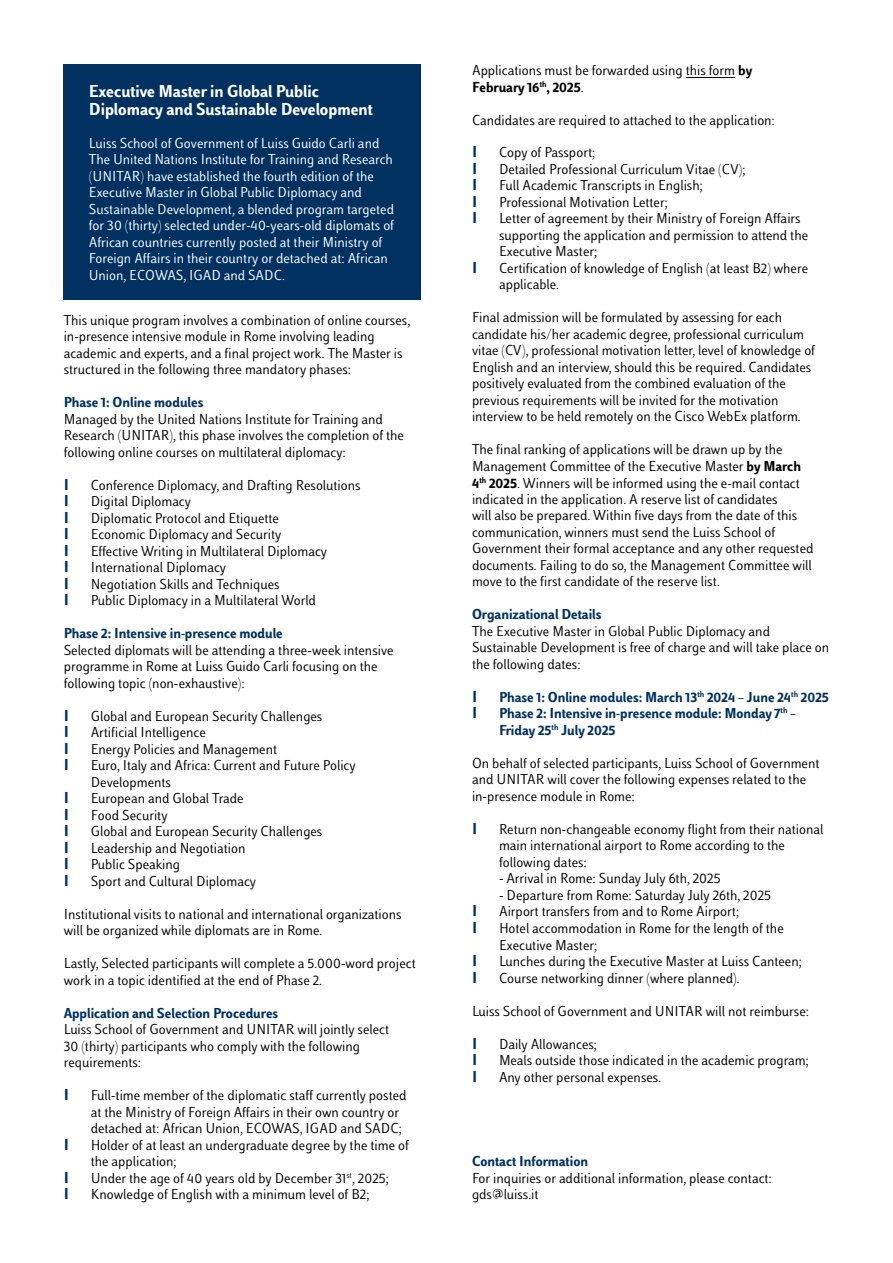
<style>
.page{position:relative;width:893px;height:1263px;background:#fff}
.page>*{position:absolute;margin:0;border:0;box-sizing:border-box;transform-origin:0 0}
.t1{font:700 18px/18px "Luiss Sans";color:#fff}
.t2{font:700 16.5px "Luiss Sans";color:#003160}
.t3{font:15px/16.5px "Luiss Sans";color:#000}
.t4{font:15px/16.5px "Luiss Sans";color:#fff}
.t5{font:700 15px/16.5px "Luiss Sans";color:#003160}
.s1{font-weight:700}
</style>
<div class="page">
<div style="left:64px;top:64px;width:357px;height:235px;background:#003160"></div>
<hr style="left:686px;top:78px;width:49px;height:1px;background:#000">
<p class="t1" style="left:89px;top:81px;width:285px">Executive Master in Global Public<br>Diplomacy and Sustainable Development</p>
<p class="t4" style="left:89px;top:135px;width:307px">Luiss School of Government of Luiss Guido Carli and The United Nations Institute for Training and Research (UNITAR) have established the fourth edition of the Executive Master in Global Public Diplomacy and Sustainable Development, a blended program targeted for 30 (thirty) selected under-40-years-old diplomats of African countries currently posted at their Ministry of Foreign Affairs in their country or detached at: African Union, ECOWAS, IGAD and SADC.</p>
<p class="t3" style="left:64px;top:311px;width:348px">This unique program involves a combination of online courses, in-presence intensive module in Rome involving leading academic and experts, and a final project work. The Master is structured in the following three mandatory phases:</p>
<p class="t5" style="left:64px;top:394px;width:141px">Phase 1: Online modules</p>
<p class="t3" style="left:64px;top:410px;width:342px">Managed by the United Nations Institute for Training and<br>Research (UNITAR), this phase involves the completion of the following online courses on multilateral diplomacy:</p>
<p class="t2" style="left:64px;top:474px;width:7px">I</p>
<p class="t3" style="left:91px;top:476px;width:271px">Conference Diplomacy, and Drafting Resolutions</p>
<p class="t2" style="left:64px;top:491px;width:7px">I</p>
<p class="t3" style="left:91px;top:493px;width:102px">Digital Diplomacy</p>
<p class="t2" style="left:64px;top:507px;width:7px">I</p>
<p class="t3" style="left:91px;top:509px;width:190px">Diplomatic Protocol and Etiquette</p>
<p class="t2" style="left:64px;top:524px;width:7px">I</p>
<p class="t3" style="left:91px;top:526px;width:192px">Economic Diplomacy and Security</p>
<p class="t2" style="left:64px;top:540px;width:7px">I</p>
<p class="t3" style="left:91px;top:542px;width:238px">Effective Writing in Multilateral Diplomacy</p>
<p class="t2" style="left:64px;top:557px;width:7px">I</p>
<p class="t3" style="left:91px;top:559px;width:137px">International Diplomacy</p>
<p class="t2" style="left:64px;top:573px;width:7px">I</p>
<p class="t3" style="left:91px;top:575px;width:190px">Negotiation Skills and Techniques</p>
<p class="t2" style="left:64px;top:590px;width:7px">I</p>
<p class="t3" style="left:91px;top:592px;width:227px">Public Diplomacy in a Multilateral World</p>
<p class="t5" style="left:64px;top:625px;width:221px">Phase 2: Intensive in-presence module</p>
<p class="t3" style="left:64px;top:641px;width:331px">Selected diplomats will be attending a three-week intensive programme in Rome at Luiss Guido Carli focusing on the following topic (non-exhaustive):</p>
<p class="t2" style="left:64px;top:705px;width:7px">I</p>
<p class="t3" style="left:91px;top:707px;width:233px">Global and European Security Challenges</p>
<p class="t2" style="left:64px;top:722px;width:7px">I</p>
<p class="t3" style="left:91px;top:724px;width:117px">Artificial Intelligence</p>
<p class="t2" style="left:64px;top:738px;width:7px">I</p>
<p class="t3" style="left:91px;top:740px;width:188px">Energy Policies and Management</p>
<p class="t2" style="left:64px;top:755px;width:7px">I</p>
<p class="t3" style="left:91px;top:757px;width:266px">Euro, Italy and Africa: Current and Future Policy<br>Developments</p>
<p class="t2" style="left:64px;top:788px;width:7px">I</p>
<p class="t3" style="left:91px;top:790px;width:154px">European and Global Trade</p>
<p class="t2" style="left:64px;top:804px;width:7px">I</p>
<p class="t3" style="left:91px;top:806px;width:78px">Food Security</p>
<p class="t2" style="left:64px;top:821px;width:7px">I</p>
<p class="t3" style="left:91px;top:823px;width:233px">Global and European Security Challenges</p>
<p class="t2" style="left:64px;top:837px;width:7px">I</p>
<p class="t3" style="left:91px;top:839px;width:156px">Leadership and Negotiation</p>
<p class="t2" style="left:64px;top:854px;width:7px">I</p>
<p class="t3" style="left:91px;top:856px;width:91px">Public Speaking</p>
<p class="t2" style="left:64px;top:870px;width:7px">I</p>
<p class="t3" style="left:91px;top:872px;width:167px">Sport and Cultural Diplomacy</p>
<p class="t3" style="left:64px;top:905px;width:339px">Institutional visits to national and international organizations will be organized while diplomats are in Rome.</p>
<p class="t3" style="left:64px;top:955px;width:354px">Lastly, Selected participants will complete a 5.000-word project work in a topic identified at the end of Phase 2.</p>
<p class="t5" style="left:64px;top:1004px;width:216px">Application and Selection Procedures</p>
<p class="t3" style="left:64px;top:1021px;width:327px">Luiss School of Government and UNITAR will jointly select<br>30 (thirty) participants who comply with the following requirements:</p>
<p class="t2" style="left:64px;top:1085px;width:7px">I</p>
<p class="t3" style="left:91px;top:1087px;width:317px">Full-time member of the diplomatic staff currently posted at the Ministry of Foreign Affairs in their own country or detached at: African Union, ECOWAS, IGAD and SADC;</p>
<p class="t2" style="left:64px;top:1134px;width:7px">I</p>
<p class="t3" style="left:91px;top:1136px;width:320px">Holder of at least an undergraduate degree by the time of the application;</p>
<p class="t2" style="left:64px;top:1167px;width:7px">I</p>
<p class="t3" style="left:91px;top:1169px;width:299px">Under the age of 40 years old by December 31<sup>st</sup>, 2025;</p>
<p class="t2" style="left:64px;top:1184px;width:7px">I</p>
<p class="t3" style="left:91px;top:1186px;width:280px">Knowledge of English with a minimum level of B2;</p>
<p class="t3" style="left:472px;top:62px;width:282px;line-height:17px">Applications must be forwarded using this form <span class="s1">by<br>February 16</span><sup>th</sup><span class="s1">, 2025</span>.</p>
<p class="t3" style="left:472px;top:112px;width:304px">Candidates are required to attached to the application:</p>
<p class="t2" style="left:472px;top:142px;width:7px">I</p>
<p class="t3" style="left:499px;top:144px;width:97px">Copy of Passport;</p>
<p class="t2" style="left:472px;top:158px;width:7px">I</p>
<p class="t3" style="left:499px;top:161px;width:248px">Detailed Professional Curriculum Vitae (CV);</p>
<p class="t2" style="left:472px;top:175px;width:7px">I</p>
<p class="t3" style="left:499px;top:177px;width:205px">Full Academic Transcripts in English;</p>
<p class="t2" style="left:472px;top:191px;width:7px">I</p>
<p class="t3" style="left:499px;top:194px;width:170px">Professional Motivation Letter;</p>
<p class="t2" style="left:472px;top:208px;width:7px">I</p>
<p class="t3" style="left:499px;top:210px;width:311px">Letter of agreement by their Ministry of Foreign Affairs supporting the application and permission to attend the<br>Executive Master;</p>
<p class="t2" style="left:472px;top:257px;width:7px">I</p>
<p class="t3" style="left:499px;top:260px;width:311px">Certification of knowledge of English (at least B2) where applicable.</p>
<p class="t3" style="left:472px;top:309px;width:344px">Final admission will be formulated by assessing for each candidate his/her academic degree, professional curriculum vitae (CV), professional motivation letter, level of knowledge of English and an interview, should this be required. Candidates positively evaluated from the combined evaluation of the previous requirements will be invited for the motivation interview to be held remotely on the Cisco WebEx platform.</p>
<p class="t3" style="left:472px;top:441px;width:343px">The final ranking of applications will be drawn up by the Management Committee of the Executive Master <span class="s1">by March 4</span><sup>th</sup> <span class="s1">2025</span>. Winners will be informed using the e-mail contact indicated in the application. A reserve list of candidates<br>will also be prepared. Within five days from the date of this communication, winners must send the Luiss School of Government their formal acceptance and any other requested documents. Failing to do so, the Management Committee will move to the first candidate of the reserve list.</p>
<p class="t5" style="left:472px;top:606px;width:131px">Organizational Details</p>
<p class="t3" style="left:472px;top:623px;width:359px">The Executive Master in Global Public Diplomacy and<br>Sustainable Development is free of charge and will take place on the following dates:</p>
<p class="t2" style="left:472px;top:686px;width:7px">I</p>
<p class="t5" style="left:499px;top:688px;width:331px">Phase 1: Online modules: March 13<sup>th</sup> 2024 – June 24<sup>th</sup> 2025</p>
<p class="t2" style="left:472px;top:703px;width:7px">I</p>
<p class="t5" style="left:499px;top:705px;width:299px">Phase 2: Intensive in-presence module: Monday 7<sup>th</sup> –<br>Friday 25<sup>th</sup> July 2025</p>
<p class="t3" style="left:472px;top:755px;width:349px">On behalf of selected participants, Luiss School of Government and UNITAR will cover the following expenses related to the in-presence module in Rome:</p>
<p class="t2" style="left:472px;top:818px;width:7px">I</p>
<p class="t3" style="left:499px;top:821px;width:326px">Return non-changeable economy flight from their national main international airport to Rome according to the following dates:</p>
<p class="t3" style="left:499px;top:870px;width:223px">- Arrival in Rome: Sunday July 6th, 2025</p>
<p class="t3" style="left:499px;top:887px;width:274px">- Departure from Rome: Saturday July 26th, 2025</p>
<p class="t2" style="left:472px;top:901px;width:7px">I</p>
<p class="t3" style="left:499px;top:903px;width:241px">Airport transfers from and to Rome Airport;</p>
<p class="t2" style="left:472px;top:917px;width:7px">I</p>
<p class="t3" style="left:499px;top:920px;width:286px">Hotel accommodation in Rome for the length of the<br>Executive Master;</p>
<p class="t2" style="left:472px;top:950px;width:7px">I</p>
<p class="t3" style="left:499px;top:953px;width:304px">Lunches during the Executive Master at Luiss Canteen;</p>
<p class="t2" style="left:472px;top:967px;width:7px">I</p>
<p class="t3" style="left:499px;top:969px;width:242px">Course networking dinner (where planned).</p>
<p class="t3" style="left:472px;top:1002px;width:339px">Luiss School of Government and UNITAR will not reimburse:</p>
<p class="t2" style="left:472px;top:1033px;width:7px">I</p>
<p class="t3" style="left:499px;top:1035px;width:99px">Daily Allowances;</p>
<p class="t2" style="left:472px;top:1049px;width:7px">I</p>
<p class="t3" style="left:499px;top:1052px;width:311px">Meals outside those indicated in the academic program;</p>
<p class="t2" style="left:472px;top:1066px;width:7px">I</p>
<p class="t3" style="left:499px;top:1068px;width:164px">Any other personal expenses.</p>
<p class="t5" style="left:472px;top:1153px;width:118px">Contact Information</p>
<p class="t3" style="left:472px;top:1169px;width:301px">For inquiries or additional information, please contact: gds@luiss.it</p>
</div>
